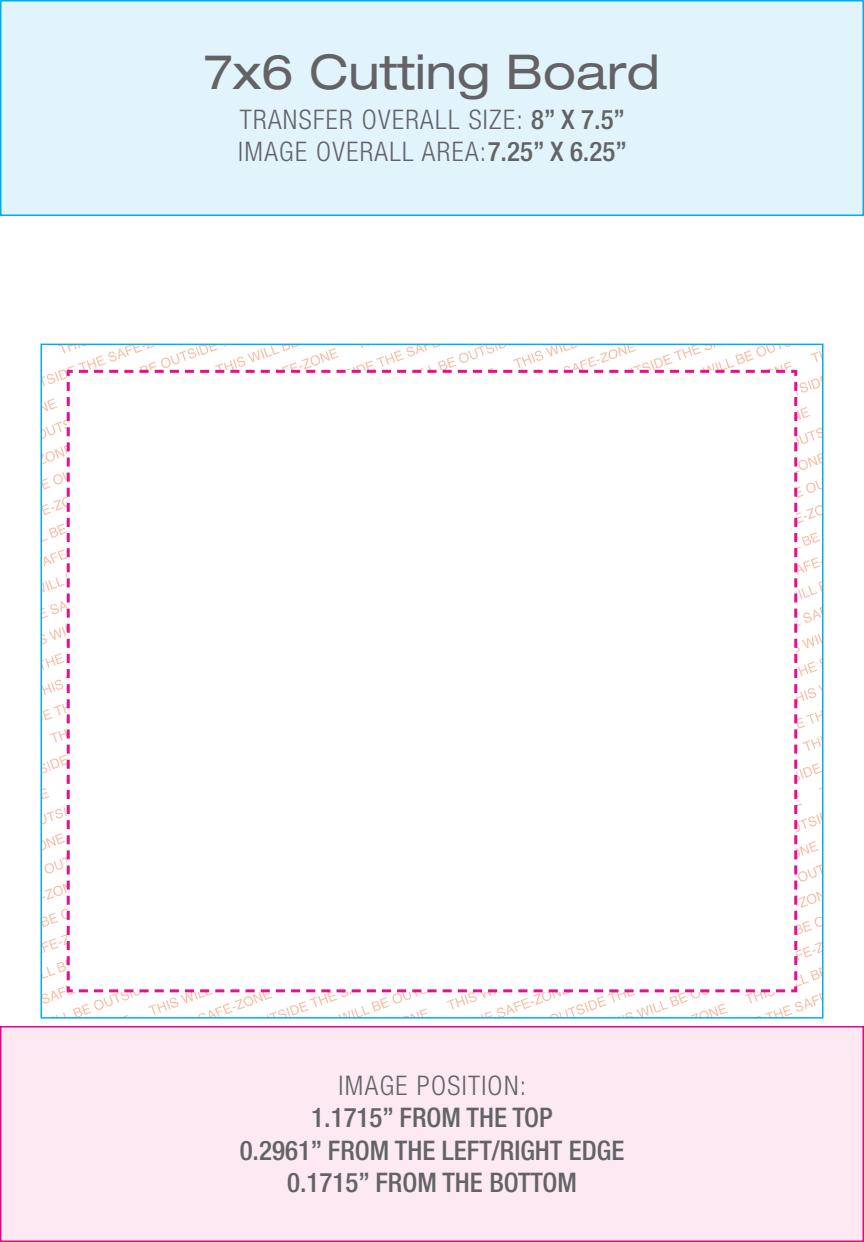
<style>
.page{position:relative;width:864px;height:1242px;background:#fff}
.page>*{position:absolute;margin:0;border:0;box-sizing:border-box;transform-origin:0 0}
.t1{font:expanded 48px "Helvetica Neue LT Std";color:#636366}
.t2{font:300 condensed 27px/32.4px "Helvetica Neue LT Std";letter-spacing:.05em;color:#636366}
.t3{font:500 condensed 27px/32.4px "Helvetica Neue LT Std";color:#636366;text-align:center}
.s1{font-weight:500}
</style>
<div class="page">
<svg style="left:43px;top:347px;width:778px;height:669px"></svg>
<div style="left:1px;top:1px;width:862px;height:214px;background:#e1f4fc"></div>
<div style="left:0;top:0;width:864px;height:216px;border:2px solid #00aeef"></div>
<div style="left:1px;top:1027px;width:862px;height:214px;background:#fce9f1"></div>
<div style="left:0;top:1026px;width:864px;height:216px;border:2px solid #ed028c"></div>
<svg style="left:65px;top:368px;width:734px;height:626px"></svg>
<h1 class="t1" style="left:204px;top:43px;width:457px">7x6 Cutting Board</h1>
<p class="t2" style="left:238px;top:103px;width:390px">TRANSFER OVERALL SIZE: <span class="s1">8” X 7.5”<br></span>IMAGE OVERALL AREA:<span class="s1">7.25” X 6.25”</span></p>
<p class="t2" style="left:339px;top:1069px;width:189px">IMAGE POSITION:</p>
<p class="t3" style="left:240px;top:1101px;width:386px">1.1715” FROM THE TOP<br>0.2961” FROM THE LEFT/RIGHT EDGE<br>0.1715” FROM THE BOTTOM</p>
</div>
